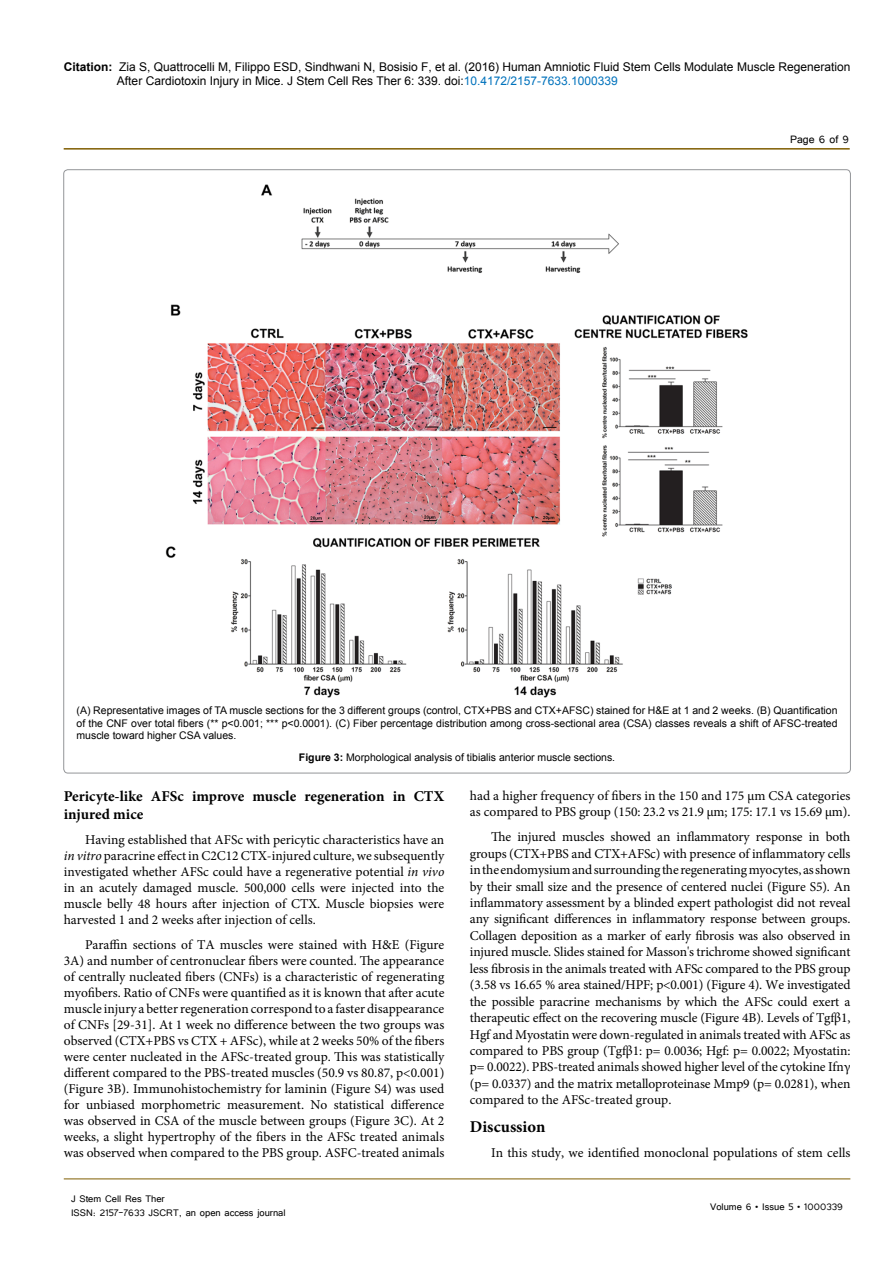
<style>
.page{position:relative;width:893px;height:1263px;background:#fff}
.page>*{position:absolute;margin:0;border:0;box-sizing:border-box;transform-origin:0 0}
.t1{font:700 16.5px "Minion Pro";color:#000}
.t2{font:700 15px/18px "Minion Pro";color:#000}
.t3{font:13.5px/16px "Minion Pro";color:#000;text-align:justify}
.t4{font:13.5px "Tunga";color:#000}
.t5{font:12px/14.4px "Arial";color:#000}
.t6{font:12px/14.4px "Tunga";color:#000}
.t7{font:10.5px/12.6px "Arial";color:#000;text-align:justify}
.t8{font:9.45px/11.2px "Arial";color:#000}
.s1{font-weight:700}
.s2{color:#0072bc}
.s3{font-family:"Myriad Pro"}
.s4{font-style:italic}
</style>
<div class="page">
<hr style="left:64px;top:148px;width:786px;height:2px;background:#7f5d00">
<hr style="left:64px;top:1179px;width:786px;height:1px;background:#7f5d00">
<img style="left:165px;top:184px;width:583px;height:514px">
<p class="t5" style="left:117px;top:60px;width:735px;text-indent:-53px"><span class="s1">Citation:</span> Zia S, Quattrocelli M, Filippo ESD, Sindhwani N, Bosisio F, et al. (2016) Human Amniotic Fluid Stem Cells Modulate Muscle Regeneration<br>After Cardiotoxin Injury in Mice. J Stem Cell Res Ther 6: 339. doi:<span class="s2">10.4172/2157-7633.1000339</span></p>
<p class="t4" style="left:790px;top:131px;width:60px">Page 6 of 9</p>
<p class="t7" style="left:76px;top:704px;width:763px">(A) Representative images of TA muscle sections for the 3 different groups (control, CTX+PBS and CTX+AFSC) stained for H&amp;E at 1 and 2 weeks. (B) Quantification of the CNF over total fibers (** p&lt;0.001; *** p&lt;0.0001). (C) Fiber percentage distribution among cross-sectional area (CSA) classes reveals a shift of AFSC-treated muscle toward higher CSA values.</p>
<p class="t7" style="left:299px;top:751px;width:318px"><span class="s1">Figure 3:</span> Morphological analysis of tibialis anterior muscle sections.</p>
<p class="t8" style="left:172px;top:705px;width:569px">(A) Representative images of TA muscle sections for the 3 different groups (control, CTX+PBS and CTX+AFSC) stained for H&amp;E at 1 and<br>2 weeks. (B) Quantification of the CNF over total fibers (** p&lt;0.001; *** p&lt;0.0001). (C) Fiber percentage distribution among cross<span class="s3">‐</span>section-</p>
<p class="t2" style="left:64px;top:787px;width:382px">Pericyte-like AFSc improve muscle regeneration in CTX injured mice</p>
<p class="t3" style="left:64px;top:831px;width:382px;text-indent:21px">Having established that AFSc with pericytic characteristics have an <span class="s4">in vitro</span> paracrine effect in C2C12 CTX-injured culture, we subsequently investigated whether AFSc could have a regenerative potential <span class="s4">in vivo </span>in an acutely damaged muscle. 500,000 cells were injected into the muscle belly 48 hours after injection of CTX. Muscle biopsies were harvested 1 and 2 weeks after injection of cells.</p>
<p class="t3" style="left:64px;top:936px;width:382px;text-indent:21px">Paraffin sections of TA muscles were stained with H&amp;E (Figure 3A) and number of centronuclear fibers were counted. The appearance of centrally nucleated fibers (CNFs) is a characteristic of regenerating myofibers. Ratio of CNFs were quantified as it is known that after acute muscle injury a better regeneration correspond to a faster disappearance of CNFs [29-31]. At 1 week no difference between the two groups was observed (CTX+PBS vs CTX + AFSc), while at 2 weeks 50% of the fibers were center nucleated in the AFSc-treated group. This was statistically different compared to the PBS-treated muscles (50.9 vs 80.87, p&lt;0.001) (Figure 3B). Immunohistochemistry for laminin (Figure S4) was used for unbiased morphometric measurement. No statistical difference was observed in CSA of the muscle between groups (Figure 3C). At 2 weeks, a slight hypertrophy of the fibers in the AFSc treated animals was observed when compared to the PBS group. ASFC-treated animals</p>
<p class="t6" style="left:71px;top:1190px;width:216px">J Stem Cell Res Ther<br>ISSN: 2157-7633 JSCRT, an open access journal</p>
<p class="t3" style="left:470px;top:787px;width:382px;line-height:16.5px">had a higher frequency of fibers in the 150 and 175 µm CSA categories as compared to PBS group (150: 23.2 vs 21.9 µm; 175: 17.1 vs 15.69 µm).</p>
<p class="t3" style="left:470px;top:829px;width:382px;text-indent:21px">The injured muscles showed an inflammatory response in both groups (CTX+PBS and CTX+AFSc) with presence of inflammatory cells in the endomysium and surrounding the regenerating myocytes, as shown by their small size and the presence of centered nuclei (Figure S5). An inflammatory assessment by a blinded expert pathologist did not reveal any significant differences in inflammatory response between groups.<br>Collagen deposition as a marker of early fibrosis was also observed in injured muscle. Slides stained for Masson's trichrome showed significant less fibrosis in the animals treated with AFSc compared to the PBS group (3.58 vs 16.65 % area stained/HPF; p&lt;0.001) (Figure 4). We investigated the possible paracrine mechanisms by which the AFSc could exert a therapeutic effect on the recovering muscle (Figure 4B). Levels of Tgfβ1, Hgf and Myostatin were down-regulated in animals treated with AFSc as compared to PBS group (Tgfβ1: p= 0.0036; Hgf: p= 0.0022; Myostatin: p= 0.0022). PBS-treated animals showed higher level of the cytokine Ifnγ (p= 0.0337) and the matrix metalloproteinase Mmp9 (p= 0.0281), when compared to the AFSc-treated group.</p>
<p class="t1" style="left:470px;top:1115px;width:77px">Discussion</p>
<p class="t3" style="left:491px;top:1144px;width:361px">In this study, we identified monoclonal populations of stem cells</p>
<p class="t6" style="left:710px;top:1199px;width:134px">Volume 6 • Issue 5 • 1000339</p>
</div>
